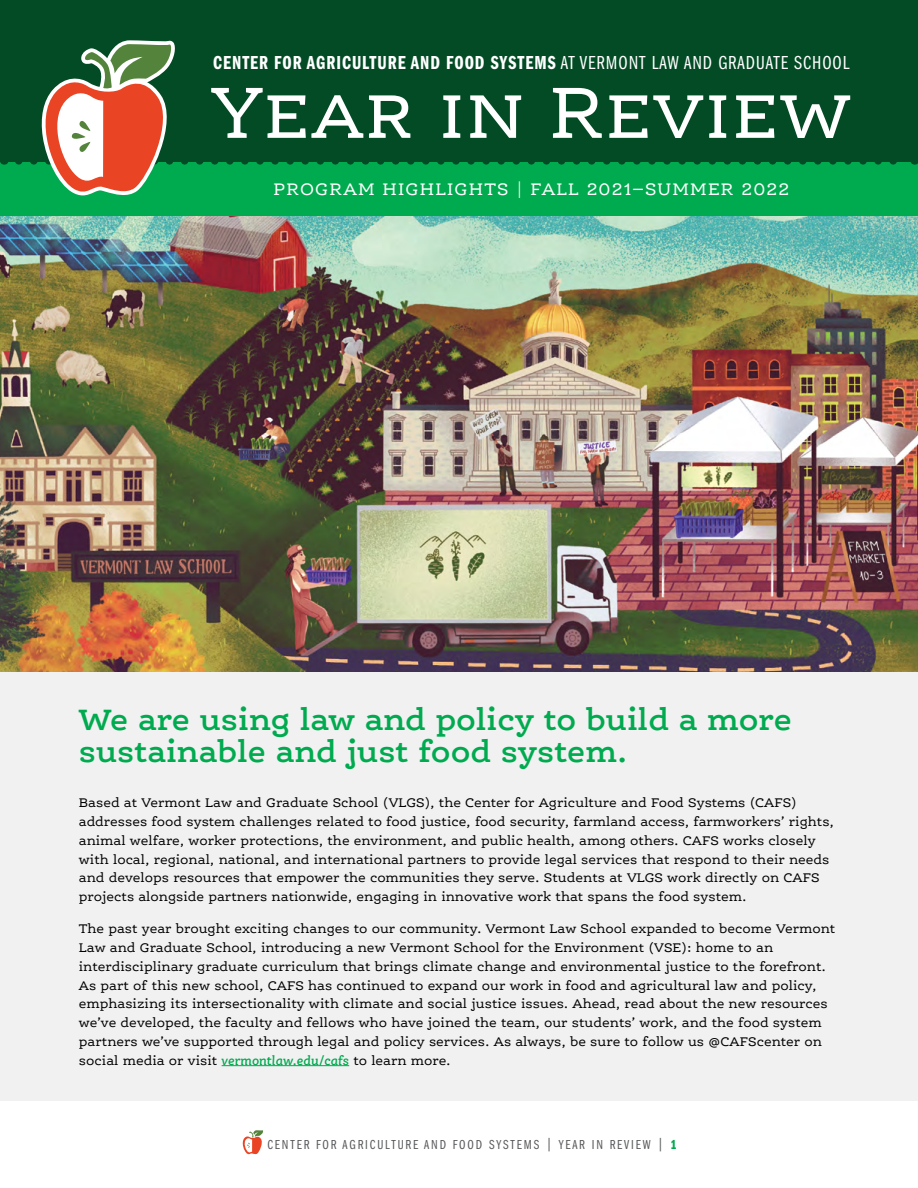
<style>
.page{position:relative;width:918px;height:1188px;background:#fff}
.page>*{position:absolute;margin:0;border:0;box-sizing:border-box;transform-origin:0 0}
.t1{font:78px "Ernestine Pro";color:#fff}
.t2{font:600 31.5px/31.5px "Ernestine Pro";color:#00aa4f}
.t3{font:19.5px "Franklin Gothic LT Pro Dm Cm";letter-spacing:.05em;color:#fff}
.t4{font:18px "Ernestine Pro";letter-spacing:.065em;color:#fff}
.t5{font:13.5px/18.8px "Ernestine Pro";color:#000}
.t6{font:13.5px "Franklin Gothic LT Pro Bk Cm";letter-spacing:.14em;color:#58595b}
.s1{font-family:"Franklin Gothic LT Pro Bk Cm"}
.s2{font-weight:300}
.s3{font-weight:600;font-style:italic;color:#00aa4f}
.s4{font-family:"Franklin Gothic LT Pro Dm Cm";color:#00aa4f}
</style>
<div class="page">
<div style="left:0;top:672px;width:918px;height:429px;background:#f1f1f2"></div>
<img style="left:0;top:215px;width:918px;height:457px">
<div style="left:0;top:0;width:918px;height:162px;background:#034b25"></div>
<div style="left:0;top:162px;width:918px;height:53px;background:#00aa4f"></div>
<hr style="left:222px;top:1065px;width:127px;height:1px;background:#00aa4f">
<svg style="left:19px;top:40px;width:878px;height:156px"></svg>
<svg style="left:242px;top:1130px;width:22px;height:25px"></svg>
<p class="t3" style="left:213px;top:52px;width:638px">CENTER FOR AGRICULTURE AND FOOD SYSTEMS <span class="s1">AT VERMONT LAW AND GRADUATE SCHOOL</span></p>
<p class="t1" style="left:211px;top:65px;width:641px">Year in Review</p>
<p class="t4" style="left:274px;top:178px;width:517px">PROGRAM HIGHLIGHTS <span class="s2">|</span> FALL 2021–SUMMER 2022</p>
<p class="t2" style="left:79px;top:703px;width:715px">We are using law and policy to build a more sustainable and just food system.</p>
<p class="t5" style="left:79px;top:793px;width:757px">Based at Vermont Law and Graduate School (VLGS), the Center for Agriculture and Food Systems (CAFS) addresses food system challenges related to food justice, food security, farmland access, farmworkers’ rights, animal welfare, worker protections, the environment, and public health, among others. CAFS works closely with local, regional, national, and international partners to provide legal services that respond to their needs and develops resources that empower the communities they serve. Students at VLGS work directly on CAFS projects alongside partners nationwide, engaging in innovative work that spans the food system.</p>
<p class="t5" style="left:79px;top:919px;width:758px">The past year brought exciting changes to our community. Vermont Law School expanded to become Vermont Law and Graduate School, introducing a new Vermont School for the Environment (VSE): home to an interdisciplinary graduate curriculum that brings climate change and environmental justice to the forefront.<br>As part of this new school, CAFS has continued to expand our work in food and agricultural law and policy, emphasizing its intersectionality with climate and social justice issues. Ahead, read about the new resources we’ve developed, the faculty and fellows who have joined the team, our students’ work, and the food system partners we’ve supported through legal and policy services. As always, be sure to follow us @CAFScenter on social media or visit <span class="s3">vermontlaw.edu/cafs</span> to learn more.</p>
<p class="t6" style="left:268px;top:1138px;width:410px">CENTER FOR AGRICULTURE AND FOOD SYSTEMS | YEAR IN REVIEW | <span class="s4">1</span></p>
</div>
